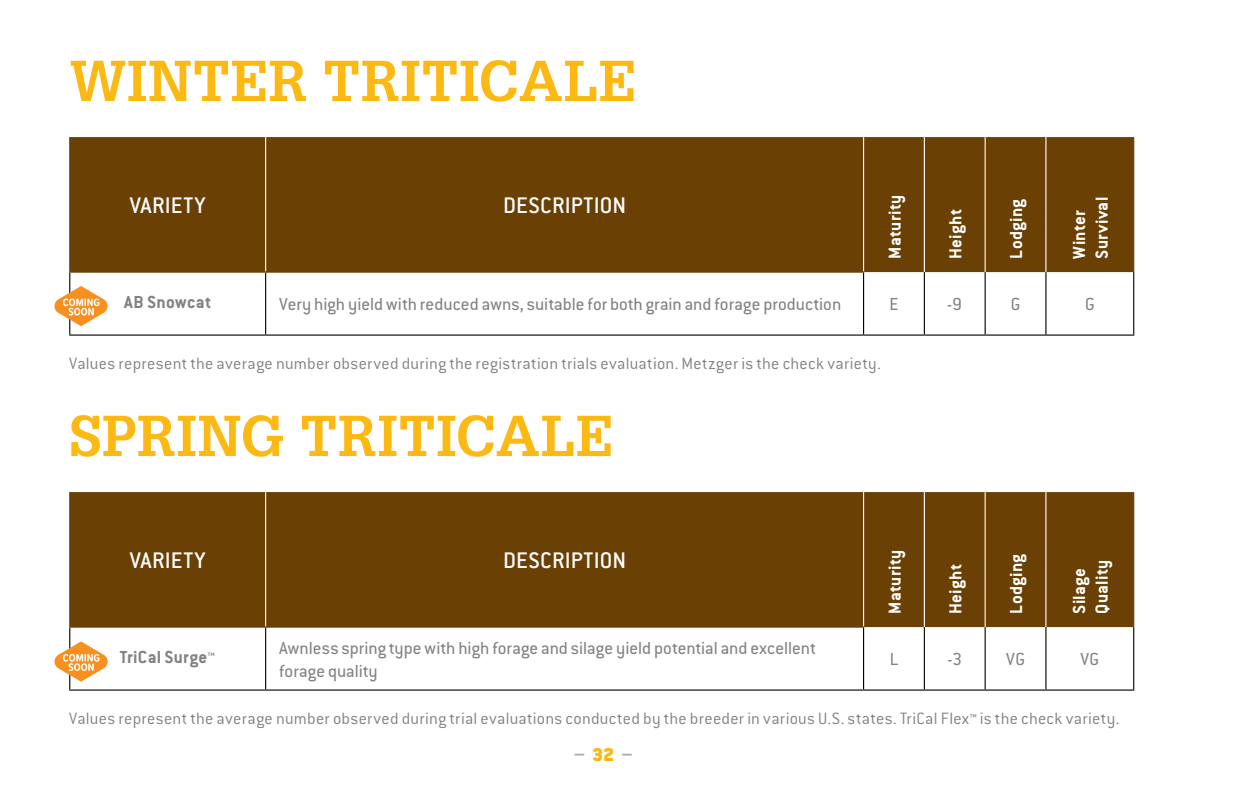
<style>
.page{position:relative;width:1236px;height:790px;background:#fff}
.page>*{position:absolute;margin:0;border:0;box-sizing:border-box;transform-origin:0 0}
.t1{font:700 56.25px "Glypha LT Std";letter-spacing:.01em;color:#fdb913}
.t2{font:500 24.75px "Conduit ITC Pro";letter-spacing:.01em;color:#fff}
.t3{font:700 20.25px "Conduit ITC Pro";color:#a7a9ac}
.t4{font:19.12px/22.5px "Conduit ITC Pro";letter-spacing:.005em;color:#808285}
.t5{font:700 19.12px/22.5px "Conduit ITC Pro";letter-spacing:.01em;color:#fff}
.t6{font:700 19.12px "Conduit ITC Pro";letter-spacing:.02em;color:#808285}
.t7{font:300 18px "Conduit ITC Pro";letter-spacing:.015em;color:#808285}
.s1{font-weight:900;color:#fdb913}
</style>
<div class="page">
<div style="left:70px;top:137px;width:1062px;height:135px;background:#6a4005"></div>
<hr style="left:265px;top:137px;width:1px;height:134px;background:#fff">
<hr style="left:862px;top:137px;width:2px;height:134px;background:#fff">
<hr style="left:923px;top:137px;width:1px;height:135px;background:#fff">
<hr style="left:984px;top:137px;width:1px;height:135px;background:#fff">
<hr style="left:1045px;top:137px;width:1px;height:135px;background:#fff">
<hr style="left:69px;top:271px;width:196px;height:2px;background:#6a4005">
<hr style="left:265px;top:271px;width:599px;height:2px;background:#6a4005">
<hr style="left:69px;top:137px;width:1px;height:134px;background:#6a4005">
<hr style="left:1132px;top:137px;width:2px;height:135px;background:#6a4005">
<hr style="left:69px;top:273px;width:1px;height:61px;background:#000">
<hr style="left:265px;top:273px;width:1px;height:61px;background:#000">
<hr style="left:862px;top:273px;width:2px;height:61px;background:#000">
<hr style="left:923px;top:272px;width:1px;height:62px;background:#000">
<hr style="left:984px;top:272px;width:1px;height:62px;background:#000">
<hr style="left:1045px;top:272px;width:1px;height:62px;background:#000">
<hr style="left:1132px;top:272px;width:2px;height:62px;background:#000">
<hr style="left:69px;top:334px;width:196px;height:2px;background:#000">
<hr style="left:265px;top:334px;width:598px;height:2px;background:#000">
<hr style="left:863px;top:334px;width:61px;height:2px;background:#000">
<hr style="left:924px;top:334px;width:61px;height:2px;background:#000">
<hr style="left:985px;top:334px;width:60px;height:2px;background:#000">
<hr style="left:1045px;top:334px;width:89px;height:2px;background:#000">
<div style="left:70px;top:492px;width:1062px;height:135px;background:#6a4005"></div>
<hr style="left:265px;top:492px;width:1px;height:134px;background:#fff">
<hr style="left:862px;top:492px;width:2px;height:134px;background:#fff">
<hr style="left:923px;top:492px;width:1px;height:135px;background:#fff">
<hr style="left:984px;top:492px;width:1px;height:135px;background:#fff">
<hr style="left:1045px;top:492px;width:1px;height:135px;background:#fff">
<hr style="left:69px;top:626px;width:196px;height:1px;background:#6a4005">
<hr style="left:265px;top:626px;width:599px;height:1px;background:#6a4005">
<hr style="left:69px;top:627px;width:1px;height:62px;background:#000">
<hr style="left:265px;top:627px;width:1px;height:62px;background:#000">
<hr style="left:862px;top:627px;width:2px;height:62px;background:#000">
<hr style="left:923px;top:627px;width:1px;height:62px;background:#000">
<hr style="left:984px;top:627px;width:1px;height:62px;background:#000">
<hr style="left:1045px;top:627px;width:1px;height:62px;background:#000">
<hr style="left:1132px;top:627px;width:2px;height:62px;background:#000">
<hr style="left:69px;top:689px;width:196px;height:1px;background:#000">
<hr style="left:265px;top:689px;width:598px;height:1px;background:#000">
<hr style="left:863px;top:689px;width:61px;height:1px;background:#000">
<hr style="left:924px;top:689px;width:61px;height:1px;background:#000">
<hr style="left:985px;top:689px;width:60px;height:1px;background:#000">
<hr style="left:1045px;top:689px;width:89px;height:1px;background:#000">
<hr style="left:69px;top:492px;width:1px;height:134px;background:#6a4005">
<hr style="left:1132px;top:492px;width:2px;height:135px;background:#6a4005">
<svg style="left:54px;top:286px;width:54px;height:40px"></svg>
<svg style="left:54px;top:641px;width:54px;height:40px"></svg>
<h1 class="t1" style="left:69px;top:46px;width:568px">WINTER TRITICALE</h1>
<h2 class="t2" style="left:130px;top:192px;width:78px">VARIETY</h2>
<h2 class="t2" style="left:503px;top:192px;width:125px">DESCRIPTION</h2>
<p class="t5" style="left:883px;top:259px;width:65px;rotate:-90deg">Maturity</p>
<p class="t5" style="left:944px;top:259px;width:51px;rotate:-90deg">Height</p>
<p class="t5" style="left:1004px;top:259px;width:61px;rotate:-90deg">Lodging</p>
<p class="t5" style="left:1067px;top:259px;width:63px;rotate:-90deg">Winter<br>Survival</p>
<p class="t6" style="left:124px;top:291px;width:88px">AB Snowcat</p>
<p class="t4" style="left:279px;top:293px;width:563px">Very high yield with reduced awns, suitable for both grain and forage production</p>
<p class="t4" style="left:889px;top:293px;width:10px">E</p>
<p class="t4" style="left:947px;top:293px;width:16px">-9</p>
<p class="t4" style="left:1010px;top:293px;width:11px">G</p>
<p class="t4" style="left:1084px;top:293px;width:11px">G</p>
<p class="t7" style="left:69px;top:354px;width:813px">Values represent the average number observed during the registration trials evaluation. Metzger is the check variety.</p>
<h1 class="t1" style="left:69px;top:401px;width:545px">SPRING TRITICALE</h1>
<h2 class="t2" style="left:130px;top:546px;width:78px">VARIETY</h2>
<h2 class="t2" style="left:503px;top:546px;width:125px">DESCRIPTION</h2>
<p class="t5" style="left:883px;top:613px;width:65px;rotate:-90deg">Maturity</p>
<p class="t5" style="left:944px;top:613px;width:51px;rotate:-90deg">Height</p>
<p class="t5" style="left:1004px;top:613px;width:61px;rotate:-90deg">Lodging</p>
<p class="t5" style="left:1067px;top:613px;width:55px;rotate:-90deg">Silage<br>Quality</p>
<p class="t6" style="left:120px;top:646px;width:97px">TriCal Surge™</p>
<p class="t4" style="left:279px;top:637px;width:537px">Awnless spring type with high forage and silage yield potential and excellent forage quality</p>
<p class="t4" style="left:889px;top:648px;width:10px">L</p>
<p class="t4" style="left:947px;top:648px;width:16px">-3</p>
<p class="t4" style="left:1006px;top:648px;width:20px">VG</p>
<p class="t4" style="left:1080px;top:648px;width:20px">VG</p>
<p class="t7" style="left:69px;top:709px;width:1051px">Values represent the average number observed during trial evaluations conducted by the breeder in various U.S. states. TriCal Flex™ is the check variety.</p>
<p class="t3" style="left:573px;top:743px;width:61px">– <span class="s1">32</span> –</p>
</div>
